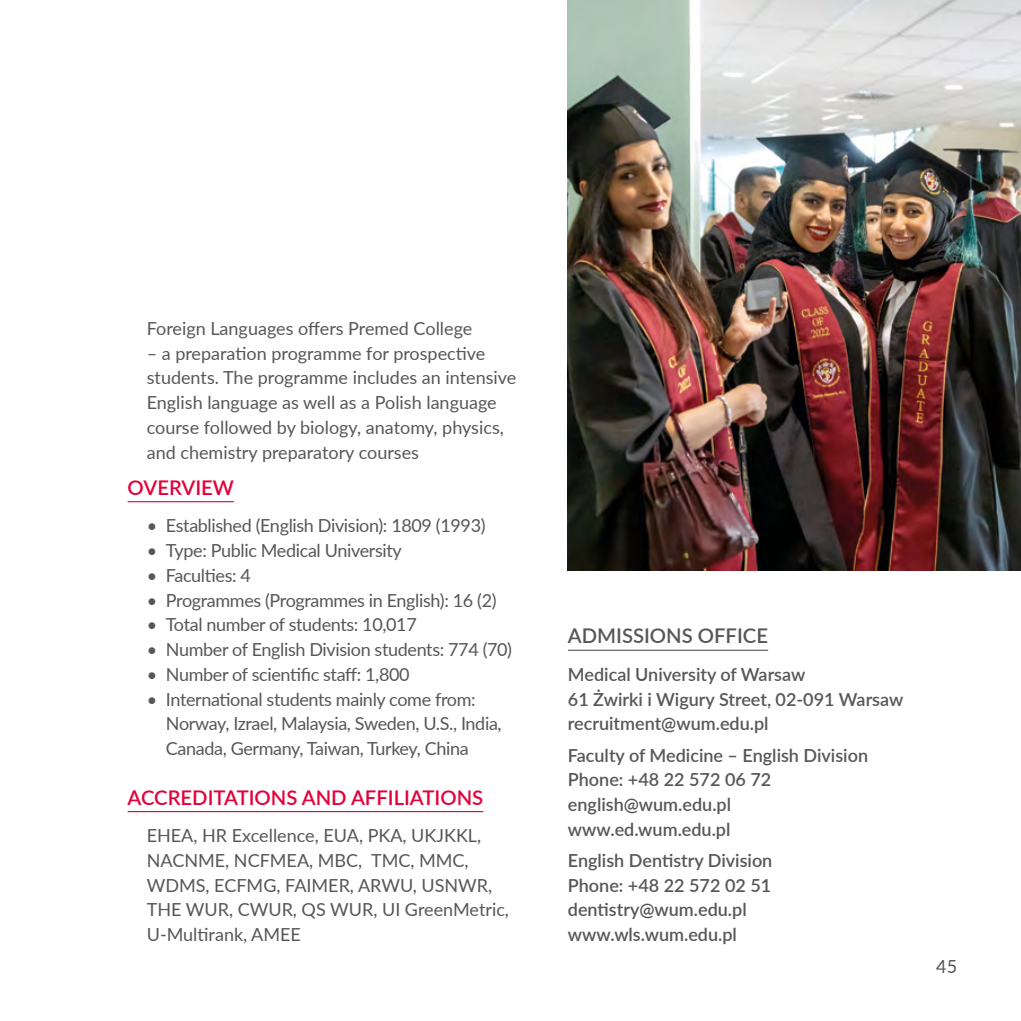
<style>
.page{position:relative;width:1021px;height:1021px;background:#fff}
.page>*{position:absolute;margin:0;border:0;box-sizing:border-box;transform-origin:0 0}
.opis_uczelni___tytuł{font:600 20.25px "Lato";color:#e4003a}
.opis_uczelni___konta{font:600 20.25px "Lato";color:#575756}
.opis_uczelni___tekst{font:18px/24.8px "Lato";letter-spacing:-.015em;color:#575756}
.opis_uczelni___konta-2{font:600 18px/24.8px "Lato";color:#575756}
</style>
<div class="page">
<img style="left:568px;top:0;width:452px;height:570px">
<hr style="left:568px;top:649px;width:200px;height:1px;background:#575756">
<hr style="left:128px;top:501px;width:106px;height:1px;background:#e4003a">
<hr style="left:128px;top:811px;width:355px;height:1px;background:#e4003a">
<p class="opis_uczelni___tekst" style="left:147px;top:315px;width:327px">Foreign Languages offers Premed College</p>
<p class="opis_uczelni___tekst" style="left:147px;top:340px;width:371px">– a preparation programme for prospective students. The programme includes an intensive English language as well as a Polish language course followed by biology, anatomy, physics, and chemistry preparatory courses</p>
<p class="opis_uczelni___tytuł" style="left:128px;top:472px;width:108px">OVERVIEW</p>
<p class="opis_uczelni___tekst" style="left:147px;top:512px;width:340px">• Established (English Division): 1809 (1993)</p>
<p class="opis_uczelni___tekst" style="left:147px;top:537px;width:256px">• Type: Public Medical University</p>
<p class="opis_uczelni___tekst" style="left:147px;top:562px;width:106px">• Faculties: 4</p>
<p class="opis_uczelni___tekst" style="left:147px;top:587px;width:351px">• Programmes (Programmes in English): 16 (2)</p>
<p class="opis_uczelni___tekst" style="left:147px;top:611px;width:271px">• Total number of students: 10,017</p>
<p class="opis_uczelni___tekst" style="left:147px;top:636px;width:367px">• Number of English Division students: 774 (70)</p>
<p class="opis_uczelni___tekst" style="left:147px;top:661px;width:264px">• Number of scientific staff: 1,800</p>
<p class="opis_uczelni___tekst" style="left:166px;top:686px;width:337px;text-indent:-19px">• International students mainly come from:<br>Norway, Izrael, Malaysia, Sweden, U.S., India,<br>Canada, Germany, Taiwan, Turkey, China</p>
<p class="opis_uczelni___tytuł" style="left:128px;top:782px;width:357px">ACCREDITATIONS AND AFFILIATIONS</p>
<p class="opis_uczelni___tekst" style="left:147px;top:822px;width:364px">EHEA, HR Excellence, EUA, PKA, UKJKKL,<br>NACNME, NCFMEA, MBC, TMC, MMC,<br>WDMS, ECFMG, FAIMER, ARWU, USNWR,<br>THE WUR, CWUR, QS WUR, UI GreenMetric,<br>U-Multirank, AMEE</p>
<p class="opis_uczelni___konta" style="left:568px;top:621px;width:201px">ADMISSIONS OFFICE</p>
<p class="opis_uczelni___konta-2" style="left:568px;top:661px;width:337px">Medical University of Warsaw<br>61 Żwirki i Wigury Street, 02-091 Warsaw recruitment@wum.edu.pl</p>
<p class="opis_uczelni___konta-2" style="left:568px;top:741px;width:302px">Faculty of Medicine – English Division<br>Phone: +48 22 572 06 72 english@wum.edu.pl www.ed.wum.edu.pl</p>
<p class="opis_uczelni___konta-2" style="left:568px;top:847px;width:206px">English Dentistry Division<br>Phone: +48 22 572 02 51 dentistry@wum.edu.pl www.wls.wum.edu.pl</p>
<p class="opis_uczelni___tekst" style="left:936px;top:953px;width:22px">45</p>
</div>
